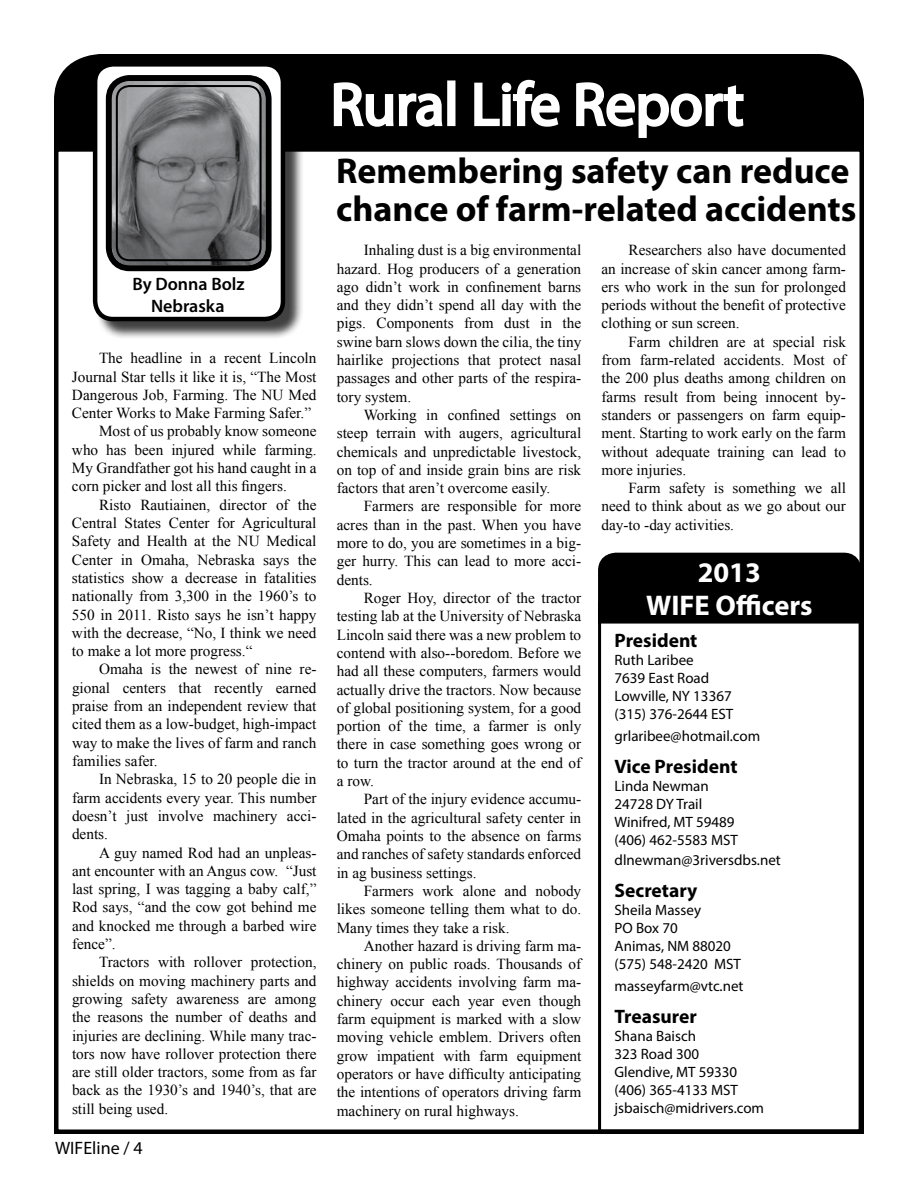
<style>
.page{position:relative;width:918px;height:1188px;background:#fff}
.page>*{position:absolute;margin:0;border:0;box-sizing:border-box;transform-origin:0 0}
.t1{font:60px "Myriad Pro";color:#fff}
.t2{font:700 36px/37.5px "Myriad Pro";color:#000}
.t3{font:700 28.5px/33px "Myriad Pro";color:#fff;text-align:center}
.t4{font:700 19.5px "Myriad Pro";color:#000}
.t5{font:600 18px/21.6px "Myriad Pro";color:#000;text-align:center}
.t6{font:18px "Myriad Pro";color:#000}
.t7{font:15.3px/18.3px "Times New Roman";color:#000;text-align:justify}
.t8{font:15px/18px "Myriad Pro";color:#000}
</style>
<div class="page">
<div style="left:54px;top:54px;width:810px;height:96px;background:#000"></div>
<svg style="left:332px;top:81px;width:112px;height:47px"></svg>
<div style="left:447px;top:80px;width:8px;height:46px;border:3px solid #fff"></div>
<svg style="left:473px;top:78px;width:88px;height:50px"></svg>
<svg style="left:575px;top:81px;width:170px;height:58px"></svg>
<div style="left:95px;top:64px;width:209px;height:276px;background:#000;opacity:.75"></div>
<div style="left:95px;top:64px;width:188px;height:255px;background:#fff;border-radius:18px"></div>
<div style="left:93px;top:62px;width:192px;height:259px;border:4px solid #000;border-radius:18px"></div>
<img style="left:113px;top:82px;width:152px;height:182px">
<div style="left:106px;top:75px;width:166px;height:196px;border:6px solid #000;border-radius:21px"></div>
<div style="left:116px;top:85px;width:146px;height:176px;border:2px solid #000;border-radius:13px"></div>
<div style="left:598px;top:602px;width:264px;height:530px;border:3px solid #000"></div>
<div style="left:598px;top:552px;width:264px;height:72px;background:#000"></div>
<p class="t5" style="left:132px;top:273px;width:114px">By Donna Bolz<br>Nebraska</p>
<p class="t7" style="left:99px;top:349px;width:219px">The headline in a recent Lincoln</p>
<p class="t7" style="left:72px;top:367px;width:246px">Journal Star tells it like it is, “The Most</p>
<p class="t7" style="left:72px;top:385px;width:246px">Dangerous Job, Farming. The NU Med</p>
<p class="t7" style="left:72px;top:404px;width:241px">Center Works to Make Farming Safer.”</p>
<p class="t7" style="left:99px;top:422px;width:219px">Most of us probably know someone</p>
<p class="t7" style="left:72px;top:440px;width:246px">who has been injured while farming.</p>
<p class="t7" style="left:72px;top:459px;width:246px">My Grandfather got his hand caught in a</p>
<p class="t7" style="left:72px;top:477px;width:216px">corn picker and lost all this fingers.</p>
<p class="t7" style="left:99px;top:495px;width:219px">Risto Rautiainen, director of the</p>
<p class="t7" style="left:72px;top:513px;width:246px">Central States Center for Agricultural</p>
<p class="t7" style="left:72px;top:532px;width:246px">Safety and Health at the NU Medical</p>
<p class="t7" style="left:72px;top:550px;width:246px">Center in Omaha, Nebraska says the</p>
<p class="t7" style="left:72px;top:568px;width:246px">statistics show a decrease in fatalities</p>
<p class="t7" style="left:72px;top:587px;width:246px">nationally from 3,300 in the 1960’s to</p>
<p class="t7" style="left:72px;top:605px;width:246px">550 in 2011. Risto says he isn’t happy</p>
<p class="t7" style="left:72px;top:623px;width:246px">with the decrease, “No, I think we need</p>
<p class="t7" style="left:72px;top:642px;width:182px">to make a lot more progress.“</p>
<p class="t7" style="left:99px;top:660px;width:219px">Omaha is the newest of nine re-</p>
<p class="t7" style="left:72px;top:678px;width:246px">gional centers that recently earned</p>
<p class="t7" style="left:72px;top:697px;width:246px">praise from an independent review that</p>
<p class="t7" style="left:72px;top:715px;width:246px">cited them as a low-budget, high-impact</p>
<p class="t7" style="left:72px;top:733px;width:246px">way to make the lives of farm and ranch</p>
<p class="t7" style="left:72px;top:751px;width:87px">families safer.</p>
<p class="t7" style="left:99px;top:770px;width:219px">In Nebraska, 15 to 20 people die in</p>
<p class="t7" style="left:72px;top:788px;width:246px">farm accidents every year. This number</p>
<p class="t7" style="left:72px;top:806px;width:246px">doesn’t just involve machinery acci-</p>
<p class="t7" style="left:72px;top:825px;width:38px">dents.</p>
<p class="t7" style="left:99px;top:843px;width:219px">A guy named Rod had an unpleas-</p>
<p class="t7" style="left:72px;top:861px;width:246px">ant encounter with an Angus cow. “Just</p>
<p class="t7" style="left:72px;top:880px;width:246px">last spring, I was tagging a baby calf,”</p>
<p class="t7" style="left:72px;top:898px;width:246px">Rod says, “and the cow got behind me</p>
<p class="t7" style="left:72px;top:916px;width:246px">and knocked me through a barbed wire</p>
<p class="t7" style="left:72px;top:935px;width:45px">fence”.</p>
<p class="t7" style="left:99px;top:953px;width:219px">Tractors with rollover protection,</p>
<p class="t7" style="left:72px;top:971px;width:246px">shields on moving machinery parts and</p>
<p class="t7" style="left:72px;top:989px;width:246px">growing safety awareness are among</p>
<p class="t7" style="left:72px;top:1008px;width:246px">the reasons the number of deaths and</p>
<p class="t7" style="left:72px;top:1026px;width:246px">injuries are declining. While many trac-</p>
<p class="t7" style="left:72px;top:1044px;width:246px">tors now have rollover protection there</p>
<p class="t7" style="left:72px;top:1063px;width:246px">are still older tractors, some from as far</p>
<p class="t7" style="left:72px;top:1081px;width:246px">back as the 1930’s and 1940’s, that are</p>
<p class="t7" style="left:72px;top:1099px;width:98px">still being used.</p>
<p class="t6" style="left:55px;top:1137px;width:89px">WIFEline / 4</p>
<h1 class="t1" style="left:331px;top:67px;width:414px">Rural Life Report</h1>
<h2 class="t2" style="left:336px;top:151px;width:522px">Remembering safety can reduce chance of farm-related accidents</h2>
<p class="t7" style="left:337px;top:241px;width:246px;text-indent:27px">Inhaling dust is a big environmental hazard. Hog producers of a generation ago didn’t work in confinement barns and they didn’t spend all day with the pigs. Components from dust in the swine barn slows down the cilia, the tiny hairlike projections that protect nasal passages and other parts of the respira&shy;tory system.</p>
<p class="t7" style="left:337px;top:405px;width:246px;text-indent:27px">Working in confined settings on steep terrain with augers, agricultural chemicals and unpredictable livestock, on top of and inside grain bins are risk factors that aren’t overcome easily.</p>
<p class="t7" style="left:337px;top:497px;width:246px;text-indent:27px">Farmers are responsible for more acres than in the past. When you have more to do, you are sometimes in a big&shy;ger hurry. This can lead to more acci&shy;dents.</p>
<p class="t7" style="left:337px;top:589px;width:246px;text-indent:27px">Roger Hoy, director of the tractor testing lab at the University of Nebraska Lincoln said there was a new problem to contend with also--boredom. Before we had all these computers, farmers would actually drive the tractors. Now because of global positioning system, for a good portion of the time, a farmer is only there in case something goes wrong or to turn the tractor around at the end of a row.</p>
<p class="t7" style="left:337px;top:790px;width:246px;text-indent:27px">Part of the injury evidence accumu&shy;lated in the agricultural safety center in Omaha points to the absence on farms and ranches of safety standards enforced in ag business settings.</p>
<p class="t7" style="left:337px;top:881px;width:246px;text-indent:27px">Farmers work alone and nobody likes someone telling them what to do.<br>Many times they take a risk.</p>
<p class="t7" style="left:337px;top:936px;width:246px;text-indent:27px">Another hazard is driving farm ma&shy;chinery on public roads. Thousands of highway accidents involving farm ma&shy;chinery occur each year even though farm equipment is marked with a slow moving vehicle emblem. Drivers often grow impatient with farm equipment operators or have difficulty anticipating the intentions of operators driving farm machinery on rural highways.</p>
<p class="t7" style="left:602px;top:241px;width:246px;text-indent:27px">Researchers also have documented an increase of skin cancer among farm&shy;ers who work in the sun for prolonged periods without the benefit of protective clothing or sun screen.</p>
<p class="t7" style="left:602px;top:332px;width:246px;text-indent:27px">Farm children are at special risk from farm-related accidents. Most of the 200 plus deaths among children on farms result from being innocent by&shy;standers or passengers on farm equip&shy;ment. Starting to work early on the farm without adequate training can lead to more injuries.</p>
<p class="t7" style="left:602px;top:479px;width:246px;text-indent:27px">Farm safety is something we all need to think about as we go about our day-to -day activities.</p>
<h3 class="t3" style="left:646px;top:555px;width:168px">2013<br>WIFE Officers</h3>
<p class="t4" style="left:615px;top:628px;width:84px">President</p>
<p class="t8" style="left:615px;top:651px;width:120px">Ruth Laribee<br>7639 East Road<br>Lowville, NY 13367 (315) 376-2644 EST</p>
<p class="t8" style="left:615px;top:727px;width:147px">grlaribee@hotmail.com</p>
<p class="t4" style="left:615px;top:754px;width:124px">Vice President</p>
<p class="t8" style="left:615px;top:777px;width:125px">Linda Newman<br>24728 DY Trail<br>Winifred, MT 59489 (406) 462-5583 MST</p>
<p class="t8" style="left:615px;top:851px;width:168px">dlnewman@3riversdbs.net</p>
<p class="t4" style="left:615px;top:878px;width:84px">Secretary</p>
<p class="t8" style="left:615px;top:901px;width:128px">Sheila Massey<br>PO Box 70<br>Animas, NM 88020 (575) 548-2420 MST</p>
<p class="t8" style="left:615px;top:977px;width:130px">masseyfarm@vtc.net</p>
<p class="t4" style="left:615px;top:1004px;width:84px">Treasurer</p>
<p class="t8" style="left:615px;top:1027px;width:151px">Shana Baisch<br>323 Road 300<br>Glendive, MT 59330 (406) 365-4133 MST jsbaisch@midrivers.com</p>
</div>
